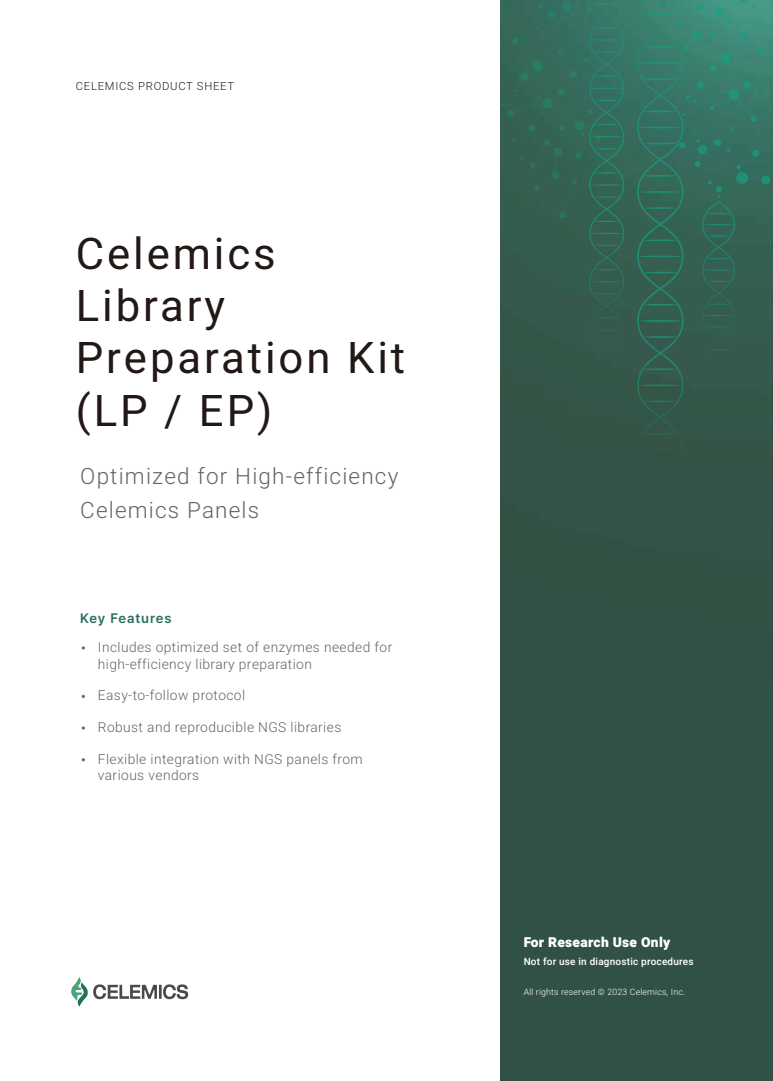
<style>
.page{position:relative;width:773px;height:1081px;background:#fff}
.page>*{position:absolute;margin:0;border:0;box-sizing:border-box;transform-origin:0 0}
.t1{font:43.62px/52.4px "Heebo";letter-spacing:.065em;color:#221815}
.t2{font:300 22.5px/34.5px "Heebo";letter-spacing:.05em;color:#656464}
.t3{font:300 13.75px/16.9px "Heebo";letter-spacing:.03em;color:#656464}
.t4{font:900 13.75px "Heebo";letter-spacing:.02em;color:#fff}
.t5{font:600 13.62px "Pretendard";letter-spacing:.065em;color:#256e5e}
.t6{font:300 11.25px "Heebo";letter-spacing:.065em;color:#221815}
.t7{font:500 10px "Heebo";letter-spacing:.02em;color:#fff}
.t8{font:300 8.75px "Heebo";letter-spacing:.02em;color:#fff}
</style>
<div class="page">
<hr style="left:159px;top:985px;width:3px;height:14px;background:#4c4948">
<svg style="left:163px;top:984px;width:25px;height:15px"></svg>
<svg style="left:71px;top:977px;width:86px;height:29px"></svg>
<svg style="left:500px;top:0;width:272px;height:1081px;fill:#325246"></svg>
<p class="t6" style="left:76px;top:78px;width:160px">CELEMICS PRODUCT SHEET</p>
<h1 class="t1" style="left:76px;top:227px;width:331px">Celemics<br>Library<br>Preparation Kit (LP / EP)</h1>
<h2 class="t2" style="left:80px;top:459px;width:319px">Optimized for High-efficiency<br>Celemics Panels</h2>
<p class="t5" style="left:80px;top:609px;width:93px">Key Features</p>
<p class="t3" style="left:98px;top:638px;width:296px">Includes optimized set of enzymes needed for high-efficiency library preparation</p>
<p class="t3" style="left:98px;top:687px;width:149px">Easy-to-follow protocol</p>
<p class="t3" style="left:98px;top:718px;width:245px">Robust and reproducible NGS libraries</p>
<p class="t3" style="left:98px;top:750px;width:266px">Flexible integration with NGS panels from various vendors</p>
<p class="t4" style="left:523px;top:933px;width:148px">For Research Use Only</p>
<p class="t7" style="left:523px;top:954px;width:171px">Not for use in diagnostic procedures</p>
<p class="t8" style="left:523px;top:985px;width:163px">All rights reserved © 2023 Celemics, Inc.</p>
</div>
